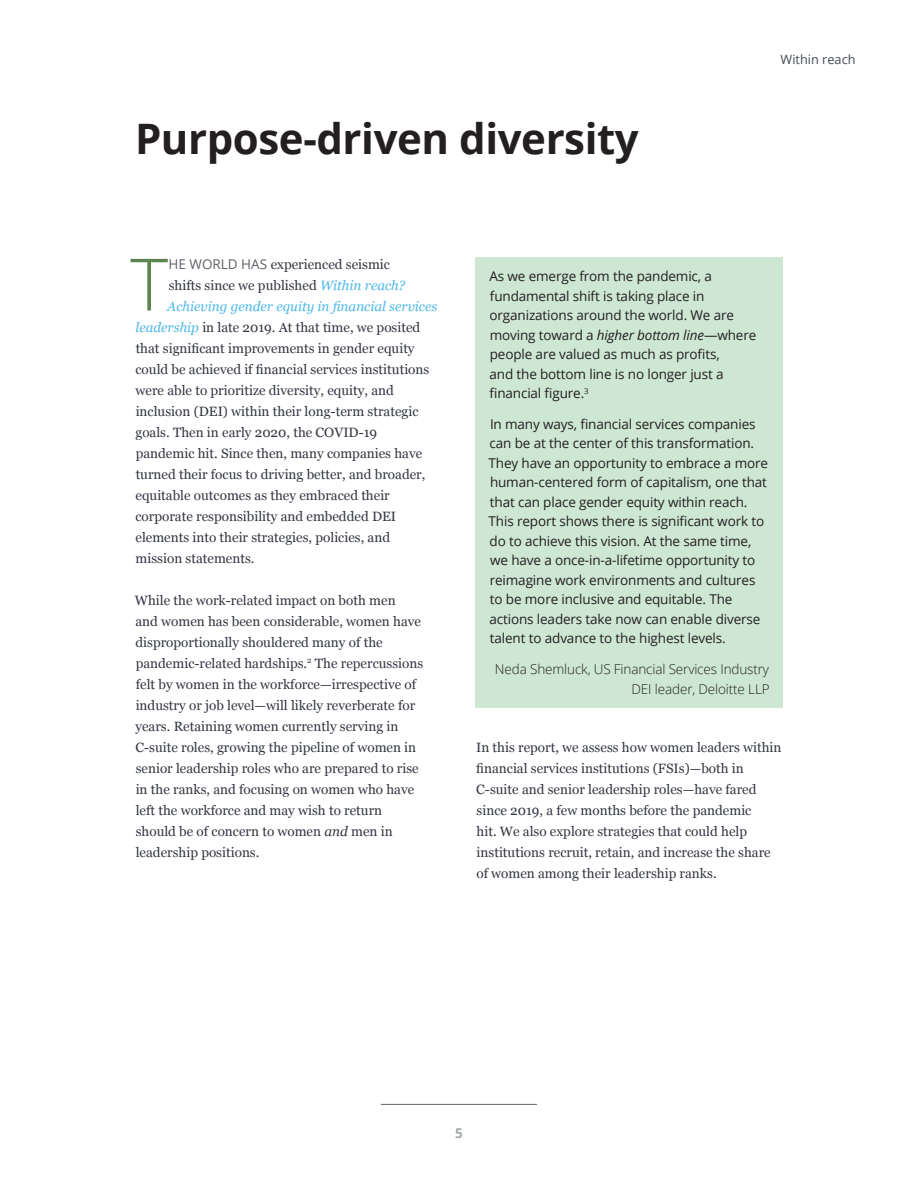
<style>
.page{position:relative;width:918px;height:1188px;background:#fff}
.page>*{position:absolute;margin:0;border:0;box-sizing:border-box;transform-origin:0 0}
.t1{font:300 72.3px "Open Sans";color:#5b854c}
.t2{font:700 42px "Open Sans";letter-spacing:-.01em;color:#231f20}
.t3{font:13.5px/21px "Georgia";color:#323640}
.t4{font:13.5px/19.5px "Open Sans";letter-spacing:-.01em;color:#231f20}
.t5{font:300 13.5px/19.5px "Open Sans";letter-spacing:-.01em;color:#231f20;text-align:right}
.t6{font:italic 13.5px "Georgia";color:#4eb9e9}
.t7{font:700 13.5px "Open Sans";color:#a3a7a9}
.t8{font:12.75px "Open Sans";color:#464b54}
.s1{font-family:"Open Sans";color:#5f6369}
.s2{font-style:italic;color:#4eb9e9}
.s3{font-style:italic}
</style>
<div class="page">
<hr style="left:381px;top:1104px;width:156px;height:1px;background:#5f6369">
<div style="left:476px;top:257px;width:307px;height:450px;background:#cee7d3"></div>
<h2 class="t2" style="left:135px;top:109px;width:505px">Purpose-driven diversity</h2>
<p class="t8" style="left:781px;top:50px;width:77px">Within reach</p>
<h1 class="t1" style="left:130px;top:235px;width:39px">T</h1>
<p class="t3" style="left:169px;top:253px;width:223px"><span class="s1">HE WORLD HAS</span> experienced seismic</p>
<p class="t3" style="left:169px;top:274px;width:238px">shifts since we published <span class="s2">Within reach?</span></p>
<p class="t6" style="left:167px;top:296px;width:271px">Achieving gender equity in financial services</p>
<p class="t3" style="left:136px;top:316px;width:286px"><span class="s2">leadership</span> in late 2019. At that time, we posited</p>
<p class="t3" style="left:136px;top:337px;width:280px">that significant improvements in gender equity</p>
<p class="t3" style="left:135px;top:358px;width:295px">could be achieved if financial services institutions</p>
<p class="t3" style="left:136px;top:379px;width:260px">were able to prioritize diversity, equity, and</p>
<p class="t3" style="left:136px;top:400px;width:284px">inclusion (DEI) within their long-term strategic</p>
<p class="t3" style="left:135px;top:421px;width:243px">goals. Then in early 2020, the COVID-19</p>
<p class="t3" style="left:136px;top:442px;width:288px">pandemic hit. Since then, many companies have</p>
<p class="t3" style="left:136px;top:463px;width:291px">turned their focus to driving better, and broader,</p>
<p class="t3" style="left:135px;top:484px;width:256px">equitable outcomes as they embraced their</p>
<p class="t3" style="left:135px;top:505px;width:262px">corporate responsibility and embedded DEI</p>
<p class="t3" style="left:135px;top:526px;width:256px">elements into their strategies, policies, and</p>
<p class="t3" style="left:136px;top:547px;width:120px">mission statements.</p>
<p class="t3" style="left:135px;top:589px;width:290px">While the work-related impact on both men<br>and women has been considerable, women have disproportionally shouldered many of the pandemic-related hardships.<sup>2</sup> The repercussions felt by women in the workforce—irrespective of industry or job level—will likely reverberate for years. Retaining women currently serving in C-suite roles, growing the pipeline of women in senior leadership roles who are prepared to rise in the ranks, and focusing on women who have left the workforce and may wish to return should be of concern to women <span class="s3">and</span> men in leadership positions.</p>
<p class="t4" style="left:489px;top:266px;width:268px">As we emerge from the pandemic, a fundamental shift is taking place in organizations around the world. We are moving toward a <span class="s3">higher bottom line</span>—where people are valued as much as profits,<br>and the bottom line is no longer just a financial figure.<sup>3</sup></p>
<p class="t4" style="left:489px;top:414px;width:281px">In many ways, financial services companies can be at the center of this transformation.<br>They have an opportunity to embrace a more human-centered form of capitalism, one that that can place gender equity within reach.<br>This report shows there is significant work to do to achieve this vision. At the same time, we have a once-in-a-lifetime opportunity to reimagine work environments and cultures to be more inclusive and equitable. The actions leaders take now can enable diverse talent to advance to the highest levels.</p>
<p class="t5" style="left:495px;top:659px;width:276px">Neda Shemluck, US Financial Services Industry<br>DEI leader, Deloitte LLP</p>
<p class="t3" style="left:476px;top:736px;width:307px">In this report, we assess how women leaders within financial services institutions (FSIs)—both in C-suite and senior leadership roles—have fared since 2019, a few months before the pandemic<br>hit. We also explore strategies that could help institutions recruit, retain, and increase the share of women among their leadership ranks.</p>
<p class="t7" style="left:455px;top:1123px;width:9px">5</p>
</div>
